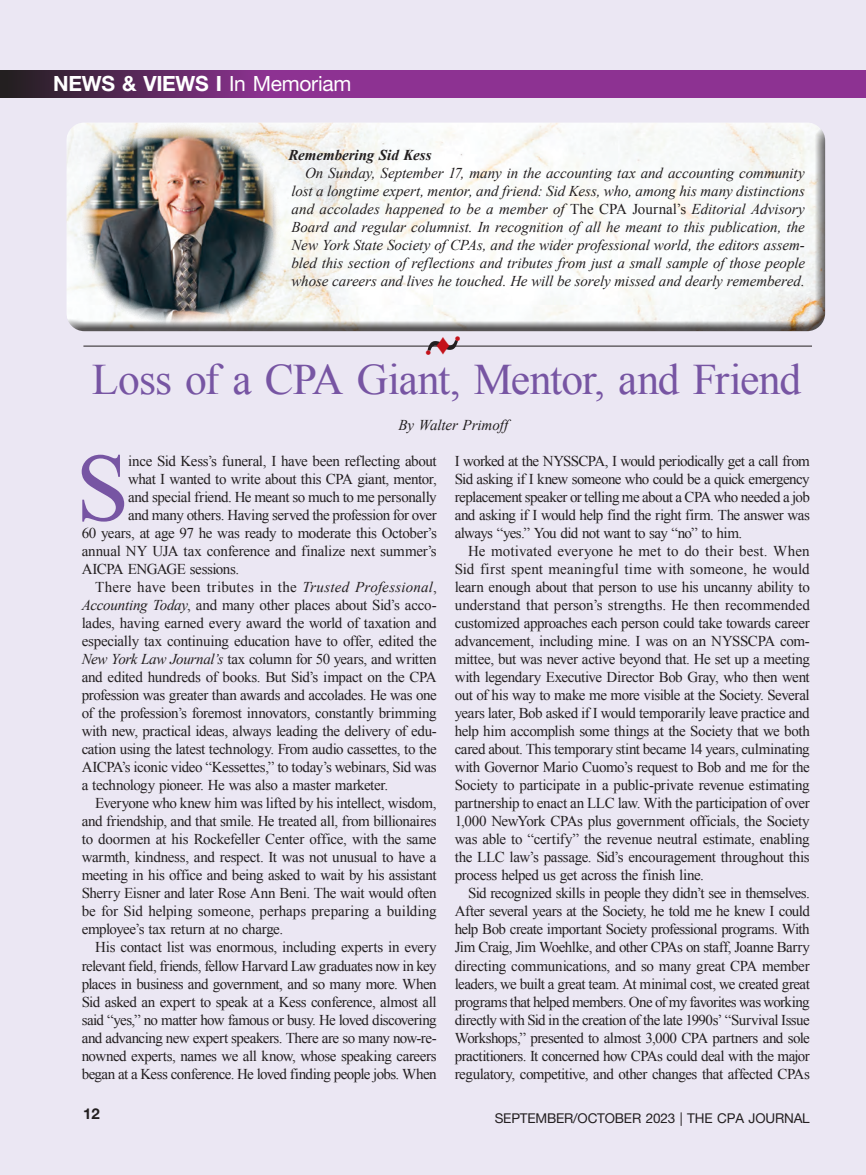
<style>
.page{position:relative;width:866px;height:1175px;background:#fff}
.page>*{position:absolute;margin:0;border:0;box-sizing:border-box;transform-origin:0 0}
.t1{font:96.6px "Times New Roman";color:#7755a3}
.t2{font:52.5px "Helvetica";color:#231f20}
.t3{font:43.5px "Times New Roman";letter-spacing:-.025em;color:#7755a3}
.t4{font:36px "Helvetica";color:#c4121a}
.t5{font:700 21px "Helvetica Neue LT Std";letter-spacing:-.015em;color:#fff}
.t6{font:15px/18px "Times New Roman";letter-spacing:-.025em;color:#231f20;text-align:justify}
.t7{font:italic 15px/18px "Times New Roman";letter-spacing:-.005em;color:#231f20;text-align:justify}
.t8{font:15px "Times New Roman";letter-spacing:-.005em;color:#231f20}
.t9{font:15px "Times New Roman";letter-spacing:.02em;color:#231f20}
.t10{font:italic 700 15px "Times New Roman";color:#231f20}
.t11{font:700 15px "Helvetica Neue LT Std";color:#231f20}
.t12{font:13.5px "Helvetica Neue LT Std";letter-spacing:-.015em;color:#231f20}
.s1{font-weight:400}
.s2{font-style:normal}
.s3{font-family:"Times New Roman";font-size:28.5px;color:#c4121a}
.s4{font-style:italic}
</style>
<div class="page">
<div style="left:0;top:0;width:865px;height:1174px;background:#ebe7f3"></div>
<svg style="left:0;top:70px;width:865px;height:1px"></svg>
<svg style="left:0;top:71px;width:865px;height:27px;background:#7b2e7f"></svg>
<div style="left:66px;top:120px;width:761px;height:200px;background:#fff;opacity:.75"></div>
<div style="left:66px;top:127px;width:761px;height:204px;background:#231f20;opacity:.75"></div>
<img style="left:66px;top:120px;width:219px;height:212px">
<hr style="left:83px;top:345px;width:728px;height:1px;background:#231f20">
<h3 class="t5" style="left:53px;top:70px;width:299px">NEWS &amp; VIEWS I <span class="s1">In Memoriam</span></h3>
<p class="t10" style="left:288px;top:144px;width:144px">Remembering Sid Kess</p>
<p class="t7" style="left:291px;top:163px;width:515px;text-indent:14px">On Sunday, September 17, many in the accounting tax and accounting community lost a longtime expert, mentor, and friend: Sid Kess, who, among his many distinctions and accolades happened to be a member of <span class="s2">The CPA Journal’s</span> Editorial Advisory Board and regular columnist. In recognition of all he meant to this publication, the New York State Society of CPAs, and the wider professional world, the editors assem&shy;bled this section of reflections and tributes from just a small sample of those people whose careers and lives he touched. He will be sorely missed and dearly remembered.</p>
<h2 class="t2" style="left:427px;top:300px;width:37px">~<span class="s3">♦</span> <sup>·</sup></h2>
<h3 class="t4" style="left:423px;top:325px;width:12px">·</h3>
<h3 class="t3" style="left:92px;top:350px;width:710px">Loss of a CPA Giant, Mentor, and Friend</h3>
<p class="t7" style="left:398px;top:415px;width:111px">By Walter Primoff</p>
<h1 class="t1" style="left:76px;top:422px;width:55px">S</h1>
<p class="t6" style="left:128px;top:451px;width:310px">ince Sid Kess’s funeral, I have been reflecting about</p>
<p class="t6" style="left:128px;top:469px;width:310px">what I wanted to write about this CPA giant, mentor,</p>
<p class="t6" style="left:128px;top:487px;width:310px">and special friend. He meant so much to me personally</p>
<p class="t6" style="left:128px;top:505px;width:310px">and many others. Having served the profession for over</p>
<p class="t6" style="left:82px;top:523px;width:356px">60 years, at age 97 he was ready to moderate this October’s</p>
<p class="t6" style="left:82px;top:541px;width:356px">annual NY UJA tax conference and finalize next summer’s</p>
<p class="t6" style="left:82px;top:559px;width:159px">AICPA ENGAGE sessions.</p>
<p class="t9" style="left:95px;top:577px;width:343px">There have been tributes in the <span class="s4">Trusted Professional</span>,</p>
<p class="t6" style="left:82px;top:595px;width:356px"><span class="s4">Accounting Today</span>, and many other places about Sid’s acco-</p>
<p class="t6" style="left:82px;top:613px;width:356px">lades, having earned every award the world of taxation and</p>
<p class="t6" style="left:82px;top:631px;width:356px">especially tax continuing education have to offer, edited the</p>
<p class="t6" style="left:82px;top:649px;width:356px"><span class="s4">New York Law Journal’s</span> tax column for 50 years, and written</p>
<p class="t6" style="left:82px;top:667px;width:356px">and edited hundreds of books. But Sid’s impact on the CPA</p>
<p class="t6" style="left:82px;top:685px;width:356px">profession was greater than awards and accolades. He was one</p>
<p class="t6" style="left:82px;top:703px;width:356px">of the profession’s foremost innovators, constantly brimming</p>
<p class="t6" style="left:82px;top:721px;width:356px">with new, practical ideas, always leading the delivery of edu-</p>
<p class="t6" style="left:82px;top:739px;width:356px">cation using the latest technology. From audio cassettes, to the</p>
<p class="t6" style="left:82px;top:757px;width:356px">AICPA’s iconic video “Kessettes,” to today’s webinars, Sid was</p>
<p class="t6" style="left:82px;top:775px;width:308px">a technology pioneer. He was also a master marketer.</p>
<p class="t6" style="left:95px;top:793px;width:343px">Everyone who knew him was lifted by his intellect, wisdom,</p>
<p class="t6" style="left:82px;top:811px;width:356px">and friendship, and that smile. He treated all, from billionaires</p>
<p class="t6" style="left:82px;top:829px;width:356px">to doormen at his Rockefeller Center office, with the same</p>
<p class="t6" style="left:82px;top:847px;width:356px">warmth, kindness, and respect. It was not unusual to have a</p>
<p class="t6" style="left:82px;top:865px;width:356px">meeting in his office and being asked to wait by his assistant</p>
<p class="t6" style="left:82px;top:883px;width:356px">Sherry Eisner and later Rose Ann Beni. The wait would often</p>
<p class="t8" style="left:82px;top:901px;width:356px">be for Sid helping someone, perhaps preparing a building</p>
<p class="t6" style="left:82px;top:919px;width:203px">employee’s tax return at no charge.</p>
<p class="t6" style="left:95px;top:937px;width:343px">His contact list was enormous, including experts in every</p>
<p class="t6" style="left:82px;top:955px;width:356px">relevant field, friends, fellow Harvard Law graduates now in key</p>
<p class="t6" style="left:82px;top:973px;width:356px">places in business and government, and so many more. When</p>
<p class="t6" style="left:82px;top:991px;width:356px">Sid asked an expert to speak at a Kess conference, almost all</p>
<p class="t6" style="left:82px;top:1009px;width:356px">said “yes,” no matter how famous or busy. He loved discovering</p>
<p class="t6" style="left:82px;top:1027px;width:356px">and advancing new expert speakers. There are so many now-re-</p>
<p class="t6" style="left:82px;top:1045px;width:356px">nowned experts, names we all know, whose speaking careers</p>
<p class="t6" style="left:82px;top:1063px;width:356px">began at a Kess conference. He loved finding people jobs. When</p>
<p class="t6" style="left:454px;top:451px;width:356px">I worked at the NYSSCPA, I would periodically get a call from Sid asking if I knew someone who could be a quick emergency replacement speaker or telling me about a CPA who needed a job and asking if I would help find the right firm. The answer was always “yes.” You did not want to say “no” to him.</p>
<p class="t6" style="left:454px;top:541px;width:356px;text-indent:14px">He motivated everyone he met to do their best. When Sid first spent meaningful time with someone, he would learn enough about that person to use his uncanny ability to understand that person’s strengths. He then recommended customized approaches each person could take towards career advancement, including mine. I was on an NYSSCPA com&shy;mittee, but was never active beyond that. He set up a meeting with legendary Executive Director Bob Gray, who then went out of his way to make me more visible at the Society. Several years later, Bob asked if I would temporarily leave practice and help him accomplish some things at the Society that we both cared about. This temporary stint became 14 years, culminating with Governor Mario Cuomo’s request to Bob and me for the Society to participate in a public-private revenue estimating partnership to enact an LLC law. With the participation of over 1,000 NewYork CPAs plus government officials, the Society was able to “certify” the revenue neutral estimate, enabling the LLC law’s passage. Sid’s encouragement throughout this process helped us get across the finish line.</p>
<p class="t6" style="left:454px;top:883px;width:356px;text-indent:14px">Sid recognized skills in people they didn’t see in themselves.<br>After several years at the Society, he told me he knew I could help Bob create important Society professional programs. With Jim Craig, Jim Woehlke, and other CPAs on staff, Joanne Barry directing communications, and so many great CPA member leaders, we built a great team. At minimal cost, we created great programs that helped members. One of my favorites was working directly with Sid in the creation of the late 1990s’ “Survival Issue Workshops,” presented to almost 3,000 CPA partners and sole practitioners. It concerned how CPAs could deal with the major regulatory, competitive, and other changes that affected CPAs</p>
<p class="t11" style="left:83px;top:1104px;width:18px">12</p>
<p class="t12" style="left:494px;top:1109px;width:316px">SEPTEMBER/OCTOBER 2023 | THE CPA JOURNAL</p>
</div>
